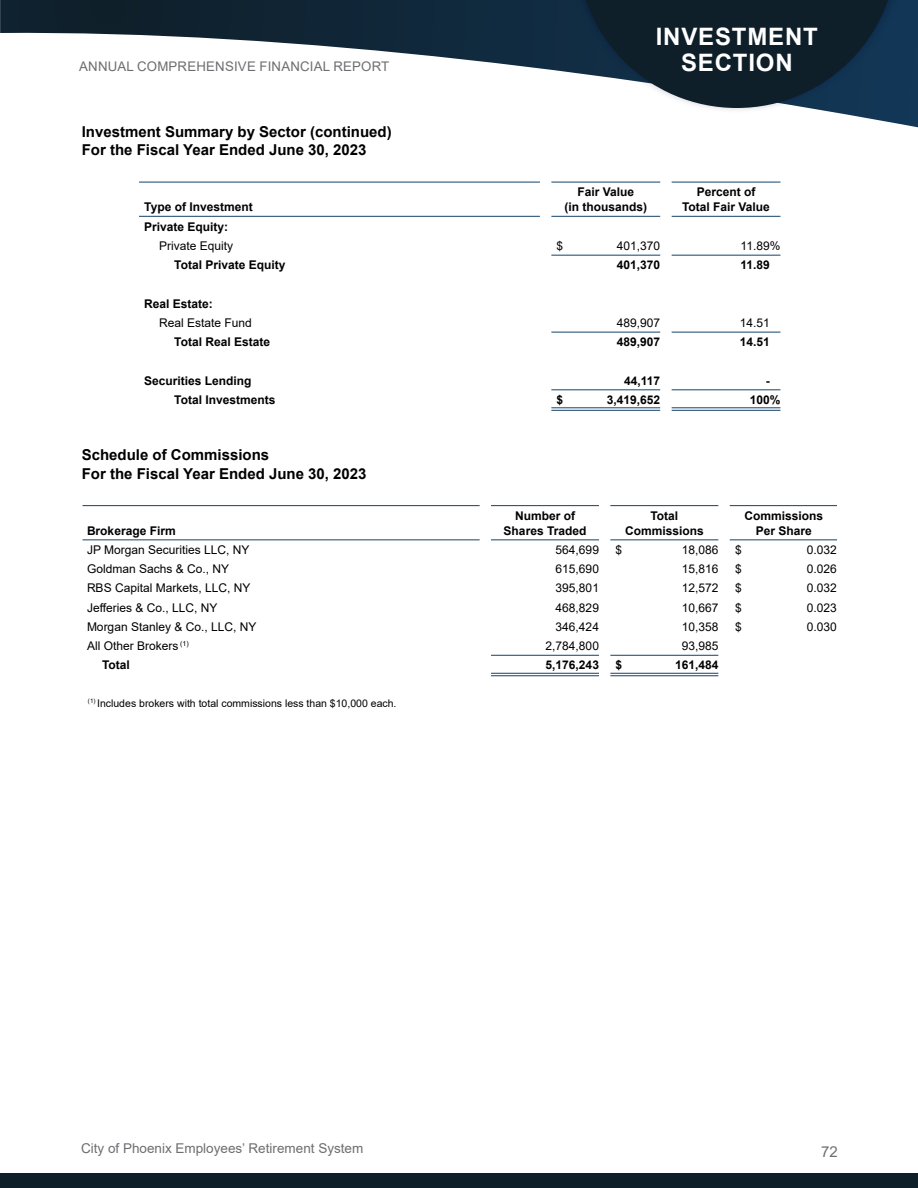
<style>
.page{position:relative;width:918px;height:1188px;background:#fff}
.page>*{position:absolute;margin:0;border:0;box-sizing:border-box;transform-origin:0 0}
.t1{font:700 24px/25.5px "Arial";letter-spacing:.035em;color:#fff;text-align:center}
.Table_Heading{font:700 15px "Arial";color:#000}
.t2{font:15px "Arial";color:#6d6e71}
.t3{font:13.5px "Arial";color:#6d6e71}
.t4{font:13.2px "Arial";letter-spacing:.015em;color:#6d6e71}
.Table_Numbers_Right{font:12px "Arial";color:#000}
.Table_Text{font:12px "Arial";color:#000}
.Table_Numbers_Center{font:700 12px/15px "Arial";color:#000;text-align:center}
.Table_Text-2{font:700 12px "Arial";color:#000}
.Table_Numbers_Right-2{font:700 12px "Arial";color:#000}
.Table_Text_Indent_2{font:700 12px "Arial";color:#000}
.Table_Text_Indent_1{font:12px "Arial";color:#000}
.Table_Text_Indent_1-2{font:700 12px "Arial";color:#000}
.Table_Footer{font:10.5px "Arial";color:#000}
</style>
<div class="page">
<hr style="left:139px;top:182px;width:401px;height:1px;background:#13426b">
<hr style="left:551px;top:182px;width:109px;height:1px;background:#13426b">
<hr style="left:672px;top:182px;width:108px;height:1px;background:#13426b">
<hr style="left:139px;top:216px;width:401px;height:1px;background:#13426b">
<hr style="left:551px;top:216px;width:109px;height:1px;background:#13426b">
<hr style="left:672px;top:216px;width:108px;height:1px;background:#13426b">
<hr style="left:551px;top:255px;width:109px;height:1px;background:#13426b">
<hr style="left:672px;top:255px;width:108px;height:1px;background:#13426b">
<hr style="left:551px;top:332px;width:109px;height:1px;background:#13426b">
<hr style="left:672px;top:332px;width:108px;height:1px;background:#13426b">
<hr style="left:551px;top:389px;width:109px;height:1px;background:#13426b">
<hr style="left:672px;top:389px;width:108px;height:1px;background:#13426b">
<hr style="left:551px;top:408px;width:109px;height:1px;background:#13426b">
<hr style="left:551px;top:410px;width:109px;height:1px;background:#13426b">
<hr style="left:672px;top:408px;width:108px;height:1px;background:#13426b">
<hr style="left:672px;top:410px;width:108px;height:1px;background:#13426b">
<hr style="left:82px;top:505px;width:398px;height:1px;background:#13426b">
<hr style="left:491px;top:505px;width:108px;height:1px;background:#13426b">
<hr style="left:610px;top:505px;width:108px;height:1px;background:#13426b">
<hr style="left:730px;top:505px;width:107px;height:1px;background:#13426b">
<hr style="left:82px;top:539px;width:398px;height:1px;background:#13426b">
<hr style="left:491px;top:539px;width:108px;height:1px;background:#13426b">
<hr style="left:610px;top:539px;width:108px;height:1px;background:#13426b">
<hr style="left:730px;top:539px;width:107px;height:1px;background:#13426b">
<hr style="left:491px;top:655px;width:108px;height:1px;background:#13426b">
<hr style="left:610px;top:655px;width:108px;height:1px;background:#13426b">
<hr style="left:491px;top:673px;width:108px;height:1px;background:#13426b">
<hr style="left:491px;top:676px;width:108px;height:1px;background:#13426b">
<hr style="left:610px;top:673px;width:108px;height:1px;background:#13426b">
<hr style="left:610px;top:676px;width:108px;height:1px;background:#13426b">
<svg style="left:0;top:0;width:918px;height:128px"></svg>
<div style="left:0;top:1173px;width:918px;height:15px;background:#0f1f2a"></div>
<div style="left:565px;top:0;width:345px;height:113px;background:#000b39;opacity:.75"></div>
<svg style="left:577px;top:0;width:319px;height:108px;background:#243644"></svg>
<p class="t4" style="left:79px;top:57px;width:312px">ANNUAL COMPREHENSIVE FINANCIAL REPORT</p>
<p class="Table_Heading" style="left:82px;top:121px;width:312px">Investment Summary by Sector (continued)</p>
<p class="Table_Heading" style="left:82px;top:140px;width:286px">For the Fiscal Year Ended June 30, 2023</p>
<p class="Table_Text-2" style="left:144px;top:198px;width:110px">Type of Investment</p>
<h1 class="t1" style="left:656px;top:24px;width:164px">INVESTMENT<br>SECTION</h1>
<p class="Table_Numbers_Center" style="left:564px;top:184px;width:84px">Fair Value<br>(in thousands)</p>
<p class="Table_Numbers_Center" style="left:682px;top:184px;width:89px">Percent of<br>Total Fair Value</p>
<p class="Table_Text-2" style="left:144px;top:218px;width:86px">Private Equity:</p>
<p class="Table_Text_Indent_1" style="left:159px;top:237px;width:76px">Private Equity</p>
<p class="Table_Numbers_Right" style="left:557px;top:237px;width:8px">$</p>
<p class="Table_Numbers_Right" style="left:617px;top:237px;width:45px">401,370</p>
<p class="Table_Numbers_Right" style="left:741px;top:237px;width:41px">11.89%</p>
<p class="Table_Text_Indent_2" style="left:174px;top:256px;width:113px">Total Private Equity</p>
<p class="Table_Numbers_Right-2" style="left:617px;top:256px;width:45px">401,370</p>
<p class="Table_Numbers_Right-2" style="left:740px;top:256px;width:31px">11.89</p>
<p class="Table_Text-2" style="left:144px;top:295px;width:70px">Real Estate:</p>
<p class="Table_Text_Indent_1" style="left:159px;top:314px;width:94px">Real Estate Fund</p>
<p class="Table_Numbers_Right" style="left:617px;top:314px;width:45px">489,907</p>
<p class="Table_Numbers_Right" style="left:740px;top:314px;width:32px">14.51</p>
<p class="Table_Text_Indent_2" style="left:174px;top:333px;width:97px">Total Real Estate</p>
<p class="Table_Numbers_Right-2" style="left:617px;top:333px;width:45px">489,907</p>
<p class="Table_Numbers_Right-2" style="left:740px;top:333px;width:32px">14.51</p>
<p class="Table_Text-2" style="left:144px;top:372px;width:109px">Securities Lending</p>
<p class="Table_Numbers_Right-2" style="left:624px;top:372px;width:38px">44,117</p>
<p class="Table_Numbers_Right-2" style="left:766px;top:372px;width:5px">-</p>
<p class="Table_Text_Indent_2" style="left:174px;top:391px;width:103px">Total Investments</p>
<p class="Table_Numbers_Right-2" style="left:557px;top:391px;width:8px">$</p>
<p class="Table_Numbers_Right-2" style="left:607px;top:391px;width:55px">3,419,652</p>
<p class="Table_Numbers_Right-2" style="left:750px;top:391px;width:32px">100%</p>
<p class="Table_Heading" style="left:82px;top:445px;width:189px">Schedule of Commissions</p>
<p class="Table_Heading" style="left:82px;top:463px;width:286px">For the Fiscal Year Ended June 30, 2023</p>
<p class="Table_Text-2" style="left:87px;top:522px;width:90px">Brokerage Firm</p>
<p class="Table_Numbers_Center" style="left:504px;top:508px;width:84px">Number of<br>Shares Traded</p>
<p class="Table_Numbers_Center" style="left:625px;top:508px;width:80px">Total<br>Commissions</p>
<p class="Table_Numbers_Center" style="left:744px;top:508px;width:80px">Commissions<br>Per Share</p>
<p class="Table_Text" style="left:87px;top:541px;width:164px">JP Morgan Securities LLC, NY</p>
<p class="Table_Numbers_Right" style="left:556px;top:541px;width:45px">564,699</p>
<p class="Table_Numbers_Right" style="left:616px;top:541px;width:8px">$</p>
<p class="Table_Numbers_Right" style="left:682px;top:541px;width:38px">18,086</p>
<p class="Table_Numbers_Right" style="left:735px;top:541px;width:8px">$</p>
<p class="Table_Numbers_Right" style="left:807px;top:541px;width:32px">0.032</p>
<p class="Table_Text" style="left:87px;top:561px;width:144px">Goldman Sachs &amp; Co., NY</p>
<p class="Table_Numbers_Right" style="left:556px;top:561px;width:45px">615,690</p>
<p class="Table_Numbers_Right" style="left:682px;top:561px;width:38px">15,816</p>
<p class="Table_Numbers_Right" style="left:735px;top:561px;width:8px">$</p>
<p class="Table_Numbers_Right" style="left:807px;top:561px;width:32px">0.026</p>
<p class="Table_Text" style="left:87px;top:580px;width:165px">RBS Capital Markets, LLC, NY</p>
<p class="Table_Numbers_Right" style="left:556px;top:580px;width:45px">395,801</p>
<p class="Table_Numbers_Right" style="left:682px;top:580px;width:38px">12,572</p>
<p class="Table_Numbers_Right" style="left:735px;top:580px;width:8px">$</p>
<p class="Table_Numbers_Right" style="left:807px;top:580px;width:32px">0.032</p>
<p class="Table_Text" style="left:87px;top:599px;width:132px">Jefferies &amp; Co., LLC, NY</p>
<p class="Table_Numbers_Right" style="left:556px;top:599px;width:45px">468,829</p>
<p class="Table_Numbers_Right" style="left:682px;top:599px;width:38px">10,667</p>
<p class="Table_Numbers_Right" style="left:735px;top:599px;width:8px">$</p>
<p class="Table_Numbers_Right" style="left:807px;top:599px;width:32px">0.023</p>
<p class="Table_Text" style="left:87px;top:618px;width:171px">Morgan Stanley &amp; Co., LLC, NY</p>
<p class="Table_Numbers_Right" style="left:556px;top:618px;width:45px">346,424</p>
<p class="Table_Numbers_Right" style="left:682px;top:618px;width:38px">10,358</p>
<p class="Table_Numbers_Right" style="left:735px;top:618px;width:8px">$</p>
<p class="Table_Numbers_Right" style="left:807px;top:618px;width:32px">0.030</p>
<p class="Table_Text" style="left:87px;top:638px;width:103px">All Other Brokers <sup>(1)</sup></p>
<p class="Table_Numbers_Right" style="left:546px;top:638px;width:55px">2,784,800</p>
<p class="Table_Numbers_Right" style="left:682px;top:638px;width:38px">93,985</p>
<p class="Table_Text_Indent_1-2" style="left:102px;top:657px;width:29px">Total</p>
<p class="Table_Numbers_Right-2" style="left:546px;top:657px;width:55px">5,176,243</p>
<p class="Table_Numbers_Right-2" style="left:616px;top:657px;width:8px">$</p>
<p class="Table_Numbers_Right-2" style="left:675px;top:657px;width:45px">161,484</p>
<p class="Table_Footer" style="left:88px;top:696px;width:310px"><sup>(1)</sup> Includes brokers with total commissions less than $10,000 each.</p>
<p class="t3" style="left:81px;top:1139px;width:284px">City of Phoenix Employees’ Retirement System</p>
<p class="t2" style="left:821px;top:1141px;width:18px">72</p>
</div>
